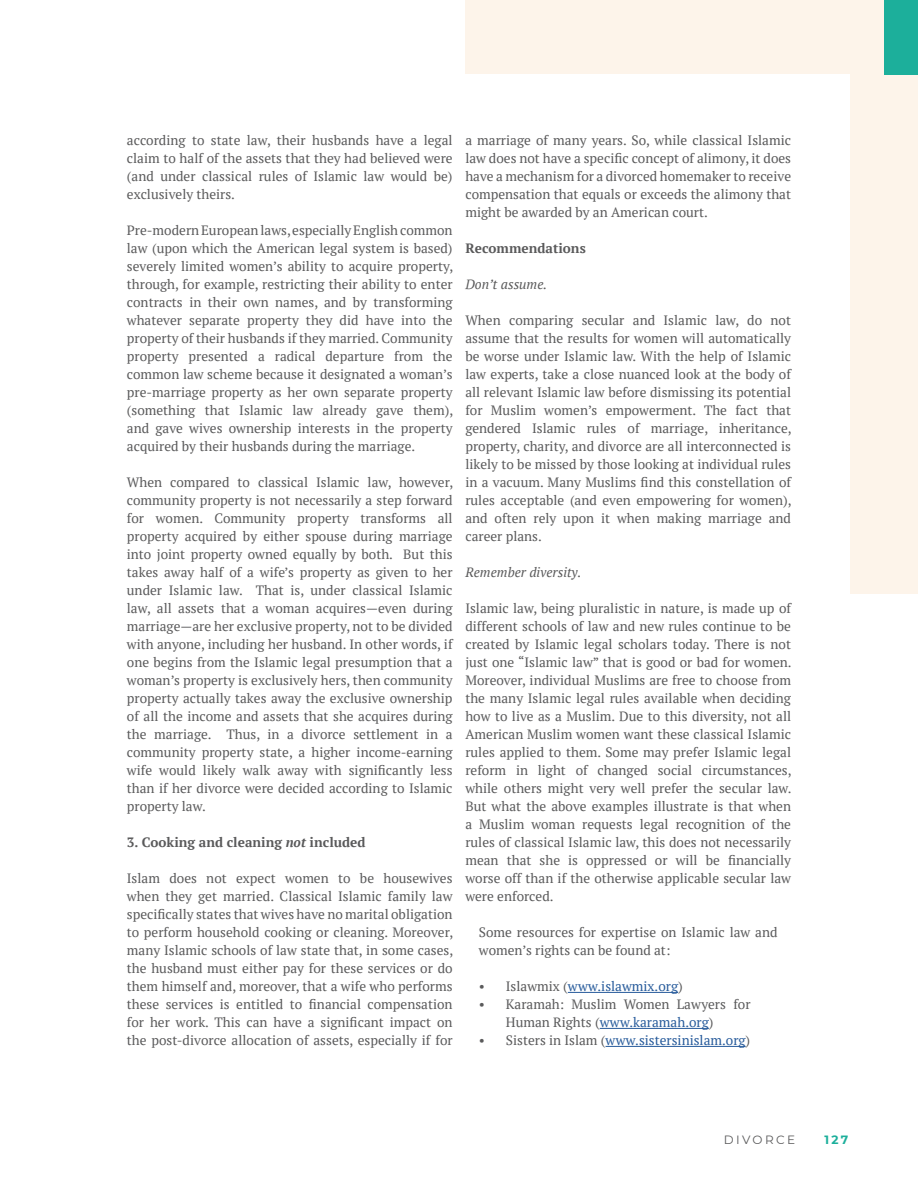
<style>
.page{position:relative;width:918px;height:1188px;background:#fff}
.page>*{position:absolute;margin:0;border:0;box-sizing:border-box;transform-origin:0 0}
.t1{font:13.5px/18px "PT Serif";color:#5a5a5b;text-align:justify}
.t2{font:13.5px "PT Serif";color:#275b9b}
.t3{font:700 13.5px "PT Serif";color:#5a5a5b}
.t4{font:italic 13.5px "PT Serif";color:#5a5a5b}
.t5{font:12px "Montserrat";letter-spacing:.2em;color:#5a5a5b}
.t6{font:700 12px "Montserrat";color:#1caf9b}
.s1{font-style:italic}
.s2{color:#5a5a5b}
.s3{color:#275b9b}
</style>
<div class="page">
<div style="left:465px;top:0;width:453px;height:594px;background:#fdf4ea"></div>
<div style="left:68px;top:74px;width:782px;height:1040px;background:#fff"></div>
<div style="left:884px;top:0;width:34px;height:74px;background:#1caf9b"></div>
<hr style="left:568px;top:992px;width:110px;height:1px;background:#275b9b">
<hr style="left:600px;top:1028px;width:109px;height:1px;background:#275b9b">
<hr style="left:606px;top:1046px;width:140px;height:1px;background:#275b9b">
<p class="t1" style="left:127px;top:131px;width:327px">according to state law, their husbands have a legal claim to half of the assets that they had believed were (and under classical rules of Islamic law would be) exclusively theirs.</p>
<p class="t1" style="left:127px;top:221px;width:328px">Pre-modern European laws, especially English common law (upon which the American legal system is based) severely limited women’s ability to acquire property, through, for example, restricting their ability to enter contracts in their own names, and by transforming whatever separate property they did have into the property of their husbands if they married. Community property presented a radical departure from the common law scheme because it designated a woman’s pre-marriage property as her own separate property (something that Islamic law already gave them), and gave wives ownership interests in the property acquired by their husbands during the marriage.</p>
<p class="t1" style="left:127px;top:473px;width:328px">When compared to classical Islamic law, however, community property is not necessarily a step forward for women. Community property transforms all property acquired by either spouse during marriage into joint property owned equally by both. But this takes away half of a wife’s property as given to her under Islamic law. That is, under classical Islamic law, all assets that a woman acquires—even during marriage—are her exclusive property, not to be divided with anyone, including her husband. In other words, if one begins from the Islamic legal presumption that a woman’s property is exclusively hers, then community property actually takes away the exclusive ownership of all the income and assets that she acquires during the marriage. Thus, in a divorce settlement in a community property state, a higher income-earning wife would likely walk away with significantly less than if her divorce were decided according to Islamic property law.</p>
<p class="t3" style="left:127px;top:834px;width:240px">3. Cooking and cleaning <span class="s1">not</span> included</p>
<p class="t1" style="left:127px;top:869px;width:328px">Islam does not expect women to be housewives when they get married. Classical Islamic family law specifically states that wives have no marital obligation to perform household cooking or cleaning. Moreover, many Islamic schools of law state that, in some cases, the husband must either pay for these services or do them himself and, moreover, that a wife who performs these services is entitled to financial compensation for her work. This can have a significant impact on the post-divorce allocation of assets, especially if for</p>
<p class="t1" style="left:465px;top:131px;width:327px">a marriage of many years. So, while classical Islamic law does not have a specific concept of alimony, it does have a mechanism for a divorced homemaker to receive compensation that equals or exceeds the alimony that might be awarded by an American court.</p>
<p class="t3" style="left:465px;top:240px;width:122px">Recommendations</p>
<p class="t4" style="left:465px;top:276px;width:83px">Don’t assume.</p>
<p class="t1" style="left:465px;top:311px;width:328px">When comparing secular and Islamic law, do not assume that the results for women will automatically be worse under Islamic law. With the help of Islamic law experts, take a close nuanced look at the body of all relevant Islamic law before dismissing its potential for Muslim women’s empowerment. The fact that gendered Islamic rules of marriage, inheritance, property, charity, and divorce are all interconnected is likely to be missed by those looking at individual rules in a vacuum. Many Muslims find this constellation of rules acceptable (and even empowering for women), and often rely upon it when making marriage and career plans.</p>
<p class="t4" style="left:465px;top:564px;width:118px">Remember diversity.</p>
<p class="t1" style="left:465px;top:599px;width:328px">Islamic law, being pluralistic in nature, is made up of different schools of law and new rules continue to be created by Islamic legal scholars today. There is not just one “Islamic law” that is good or bad for women.<br>Moreover, individual Muslims are free to choose from the many Islamic legal rules available when deciding how to live as a Muslim. Due to this diversity, not all American Muslim women want these classical Islamic rules applied to them. Some may prefer Islamic legal reform in light of changed social circumstances, while others might very well prefer the secular law.<br>But what the above examples illustrate is that when a Muslim woman requests legal recognition of the rules of classical Islamic law, this does not necessarily mean that she is oppressed or will be financially worse off than if the otherwise applicable secular law were enforced.</p>
<p class="t1" style="left:479px;top:923px;width:300px">Some resources for expertise on Islamic law and women’s rights can be found at:</p>
<p class="t2" style="left:479px;top:978px;width:205px"><span class="s2">• Islawmix (</span>www.islawmix.org<span class="s2">)</span></p>
<p class="t1" style="left:506px;top:995px;width:246px;text-indent:-27px">• Karamah: Muslim Women Lawyers for<br>Human Rights (<span class="s3">www.karamah.org</span>)</p>
<p class="t2" style="left:479px;top:1032px;width:273px"><span class="s2">• Sisters in Islam (</span>www.sistersinislam.org<span class="s2">)</span></p>
<p class="t5" style="left:724px;top:1131px;width:73px">DIVORCE</p>
<p class="t6" style="left:824px;top:1131px;width:25px">127</p>
</div>
